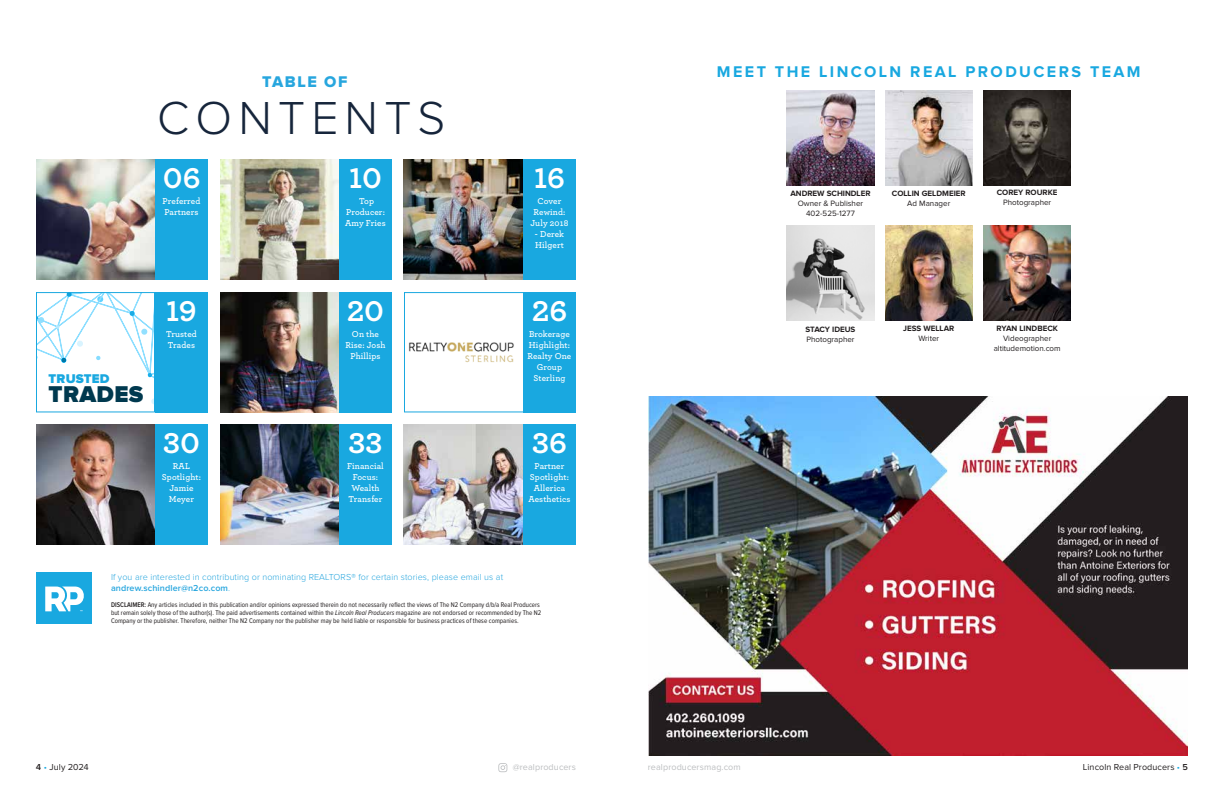
<style>
.page{position:relative;width:1224px;height:792px;background:#fff}
.page>*{position:absolute;margin:0;border:0;box-sizing:border-box;transform-origin:0 0}
.t1{font:300 48px "Proxima Nova";letter-spacing:.13em;color:#16253b}
.t2{font:700 30px "Archer Pro";color:#fff}
.t3{font:900 23.7px "Proxima Nova";letter-spacing:.015em;color:#00394f}
.t4{font:700 16.1px "Proxima Nova";letter-spacing:.15em;color:#19a8e0}
.t5{font:16.1px "Proxima Nova Extrabld";letter-spacing:.1em;color:#27a6de}
.t6{font:900 13.1px "Proxima Nova";letter-spacing:.015em;color:#19a8e0}
.t7{font:600 9px/11px "Archer Pro";letter-spacing:.01em;color:#fff;text-align:center}
.t8{font:300 9px/11px "Proxima Nova";letter-spacing:.01em;color:#27a6de}
.t9{font:9px "Proxima Nova";letter-spacing:.01em;color:#bcbec0}
.t10{font:9px "Proxima Nova";letter-spacing:.01em;color:#231f20}
.t11{font:8px/10px "Proxima Nova";color:#231f20;text-align:center}
.t12{font:700 8px "Proxima Nova";color:#231f20}
.t13{font:7px/8px "Proxima Nova Cond";color:#231f20}
.s1{font-weight:600}
.s2{font-style:italic}
.s3{color:#19a8e0}
</style>
<div class="page">
<svg style="left:498px;top:763px;width:9px;height:9px"></svg>
<img style="left:787px;top:90px;width:87px;height:96px">
<img style="left:885px;top:90px;width:88px;height:96px">
<img style="left:787px;top:225px;width:87px;height:96px">
<img style="left:983px;top:90px;width:88px;height:96px">
<img style="left:885px;top:225px;width:88px;height:96px">
<img style="left:983px;top:225px;width:88px;height:96px">
<div style="left:36px;top:573px;width:55px;height:51px;background:#19a8e0"></div>
<svg style="left:45px;top:587px;width:39px;height:24px"></svg>
<img style="left:220px;top:292px;width:119px;height:120px">
<div style="left:339px;top:292px;width:53px;height:120px;background:#19a8e0"></div>
<img style="left:36px;top:424px;width:119px;height:121px">
<div style="left:155px;top:424px;width:53px;height:121px;background:#19a8e0"></div>
<img style="left:220px;top:160px;width:119px;height:120px">
<div style="left:339px;top:160px;width:53px;height:120px;background:#19a8e0"></div>
<img style="left:404px;top:160px;width:119px;height:120px">
<div style="left:523px;top:160px;width:53px;height:120px;background:#19a8e0"></div>
<img style="left:409px;top:342px;width:105px;height:21px">
<div style="left:404px;top:292px;width:123px;height:120px;border:1px solid #19a8e0"></div>
<div style="left:523px;top:292px;width:53px;height:120px;background:#19a8e0"></div>
<img style="left:404px;top:424px;width:119px;height:121px">
<div style="left:523px;top:424px;width:53px;height:121px;background:#19a8e0"></div>
<img style="left:36px;top:160px;width:119px;height:120px">
<div style="left:155px;top:160px;width:53px;height:120px;background:#19a8e0"></div>
<img style="left:220px;top:424px;width:119px;height:121px">
<div style="left:339px;top:424px;width:53px;height:121px;background:#19a8e0"></div>
<svg style="left:38px;top:294px;width:115px;height:110px"></svg>
<div style="left:36px;top:292px;width:119px;height:120px;border:1px solid #19a8e0"></div>
<div style="left:155px;top:292px;width:53px;height:120px;background:#19a8e0"></div>
<img style="left:648px;top:396px;width:540px;height:360px">
<h3 class="t5" style="left:262px;top:75px;width:87px">TABLE OF</h3>
<h1 class="t1" style="left:157px;top:96px;width:290px">CONTENTS</h1>
<h2 class="t2" style="left:163px;top:154px;width:39px">06</h2>
<p class="t7" style="left:163px;top:195px;width:39px;text-align:left">Preferred<br>Partners</p>
<h2 class="t2" style="left:349px;top:154px;width:34px">10</h2>
<p class="t7" style="left:345px;top:195px;width:42px">Top<br>Producer:<br>Amy Fries</p>
<h3 class="t6" style="left:49px;top:372px;width:62px">TRUSTED</h3>
<h3 class="t3" style="left:49px;top:384px;width:96px">TRADES</h3>
<h2 class="t2" style="left:166px;top:287px;width:32px">19</h2>
<p class="t7" style="left:166px;top:328px;width:32px;text-align:left">Trusted<br>Trades</p>
<h2 class="t2" style="left:163px;top:419px;width:38px">30</h2>
<p class="t7" style="left:162px;top:460px;width:41px">RAL<br>Spotlight:<br>Jamie<br>Meyer</p>
<h2 class="t2" style="left:347px;top:287px;width:39px">20</h2>
<p class="t7" style="left:346px;top:328px;width:41px">On the<br>Rise: Josh<br>Phillips</p>
<h2 class="t2" style="left:348px;top:419px;width:36px">33</h2>
<p class="t7" style="left:347px;top:460px;width:38px">Financial<br>Focus:<br>Wealth<br>Transfer</p>
<h2 class="t2" style="left:534px;top:154px;width:32px">16</h2>
<p class="t7" style="left:531px;top:195px;width:39px">Cover<br>Rewind:<br>July 2018</p>
<p class="t7" style="left:535px;top:228px;width:31px;text-align:left">- Derek<br>Hilgert</p>
<h2 class="t2" style="left:532px;top:287px;width:37px">26</h2>
<p class="t7" style="left:528px;top:328px;width:45px">Brokerage<br>Highlight:<br>Realty One<br>Group<br>Sterling</p>
<h2 class="t2" style="left:532px;top:419px;width:36px">36</h2>
<p class="t7" style="left:528px;top:460px;width:44px">Partner<br>Spotlight:<br>Allerica<br>Aesthetics</p>
<p class="t8" style="left:111px;top:572px;width:394px">If you are interested in contributing or nominating REALTORS® for certain stories, please email us at <span class="s1">andrew.schindler@n2co.com</span>.</p>
<p class="t13" style="left:111px;top:601px;width:432px"><span class="s1">DISCLAIMER:</span> Any articles included in this publication and/or opinions expressed therein do not necessarily reflect the views of The N2 Company d/b/a Real Producers but remain solely those of the author(s). The paid advertisements contained within the <span class="s2">Lincoln Real Producers</span> magazine are not endorsed or recommended by The N2<br>Company or the publisher. Therefore, neither The N2 Company nor the publisher may be held liable or responsible for business practices of these companies.</p>
<h3 class="t4" style="left:717px;top:64px;width:425px">MEET THE LINCOLN REAL PRODUCERS TEAM</h3>
<p class="t12" style="left:790px;top:190px;width:82px">ANDREW SCHINDLER</p>
<p class="t11" style="left:798px;top:199px;width:67px">Owner &amp; Publisher<br>402-525-1277</p>
<p class="t12" style="left:892px;top:190px;width:75px">COLLIN GELDMEIER</p>
<p class="t11" style="left:907px;top:199px;width:44px">Ad Manager</p>
<p class="t12" style="left:997px;top:189px;width:62px">COREY ROURKE</p>
<p class="t11" style="left:1003px;top:198px;width:50px">Photographer</p>
<p class="t12" style="left:806px;top:325px;width:51px">STACY IDEUS</p>
<p class="t11" style="left:806px;top:334px;width:50px">Photographer</p>
<p class="t12" style="left:903px;top:324px;width:53px">JESS WELLAR</p>
<p class="t11" style="left:918px;top:333px;width:22px">Writer</p>
<p class="t12" style="left:996px;top:324px;width:63px">RYAN LINDBECK</p>
<p class="t11" style="left:994px;top:333px;width:68px">Videographer altitudemotion.com</p>
<p class="t10" style="left:36px;top:762px;width:54px"><span class="s1">4</span> <span class="s3">•</span> July 2024</p>
<p class="t9" style="left:513px;top:762px;width:65px">@realproducers</p>
<p class="t9" style="left:648px;top:762px;width:94px">realproducersmag.com</p>
<p class="t10" style="left:1083px;top:762px;width:107px">Lincoln Real Producers <span class="s3">•</span> <span class="s1">5</span></p>
</div>
